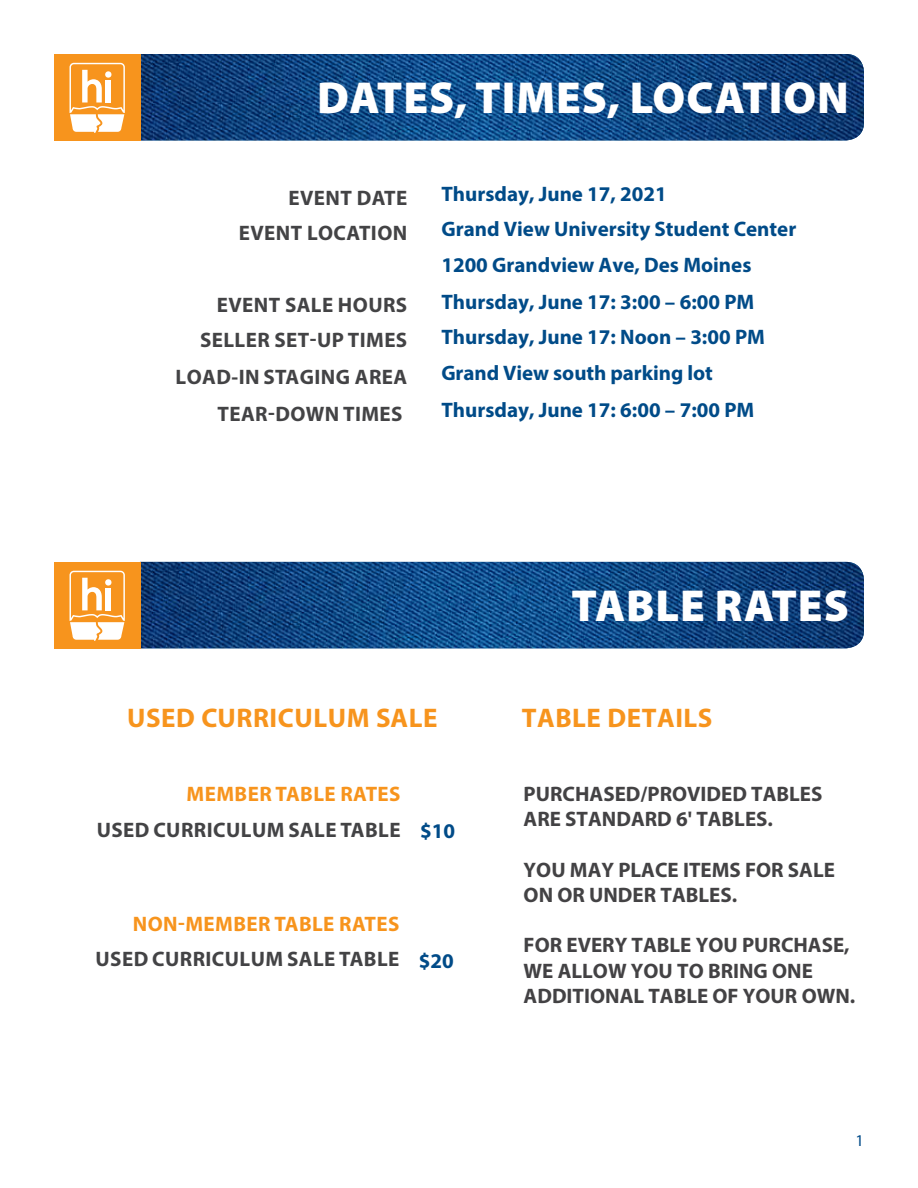
<style>
.page{position:relative;width:918px;height:1188px;background:#fff}
.page>*{position:absolute;margin:0;border:0;box-sizing:border-box;transform-origin:0 0}
.t1{font:900 45px "Myriad Pro";letter-spacing:.02em;color:#fff}
.t2{font:700 27px "Myriad Pro";letter-spacing:.02em;color:#f7941d}
.t3{font:700 21px/36px "Myriad Pro";color:#004b88}
.t4{font:700 21px/25.2px "Myriad Pro";color:#434244}
.t5{font:700 21px/36.3px "Myriad Pro";letter-spacing:.02em;color:#434345;text-align:right}
.t6{font:700 21px "Myriad Pro";letter-spacing:.02em;color:#f7941d}
.t7{font:16.5px "Myriad Pro";color:#004b88}
</style>
<div class="page">
<img style="left:140px;top:54px;width:724px;height:86px">
<img style="left:140px;top:562px;width:724px;height:86px">
<div style="left:54px;top:54px;width:86px;height:86px;background:#f7941d"></div>
<div style="left:54px;top:562px;width:86px;height:86px;background:#f7941d"></div>
<svg style="left:70px;top:63px;width:55px;height:70px"></svg>
<svg style="left:70px;top:571px;width:55px;height:70px"></svg>
<h1 class="t1" style="left:317px;top:72px;width:533px">DATES, TIMES, LOCATION</h1>
<p class="t5" style="left:239px;top:180px;width:170px;line-height:35px">EVENT DATE<br>EVENT LOCATION</p>
<p class="t5" style="left:176px;top:286px;width:233px">EVENT SALE HOURS<br>SELLER SET-UP TIMES<br>LOAD-IN STAGING AREA<br>TEAR-DOWN TIMES</p>
<p class="t3" style="left:441px;top:176px;width:357px">Thursday, June 17, 2021<br>Grand View University Student Center<br>1200 Grandview Ave, Des Moines<br>Thursday, June 17: 3:00 – 6:00 PM</p>
<p class="t3" style="left:441px;top:318px;width:325px;line-height:36.5px">Thursday, June 17: Noon – 3:00 PM<br>Grand View south parking lot<br>Thursday, June 17: 6:00 – 7:00 PM</p>
<h1 class="t1" style="left:572px;top:580px;width:279px">TABLE RATES</h1>
<p class="t2" style="left:127px;top:700px;width:312px">USED CURRICULUM SALE</p>
<p class="t6" style="left:187px;top:780px;width:216px">MEMBER TABLE RATES</p>
<p class="t5" style="left:97px;top:811px;width:305px">USED CURRICULUM SALE TABLE</p>
<p class="t3" style="left:420px;top:812px;width:36px">$10</p>
<p class="t6" style="left:133px;top:910px;width:268px">NON-MEMBER TABLE RATES</p>
<p class="t5" style="left:96px;top:940px;width:305px">USED CURRICULUM SALE TABLE</p>
<p class="t3" style="left:419px;top:942px;width:36px">$20</p>
<p class="t2" style="left:522px;top:701px;width:192px">TABLE DETAILS</p>
<p class="t4" style="left:524px;top:781px;width:300px">PURCHASED/PROVIDED TABLES<br>ARE STANDARD 6' TABLES.</p>
<p class="t4" style="left:524px;top:857px;width:313px">YOU MAY PLACE ITEMS FOR SALE<br>ON OR UNDER TABLES.</p>
<p class="t4" style="left:524px;top:932px;width:333px">FOR EVERY TABLE YOU PURCHASE,<br>WE ALLOW YOU TO BRING ONE<br>ADDITIONAL TABLE OF YOUR OWN.</p>
<p class="t7" style="left:856px;top:1131px;width:10px">1</p>
</div>
